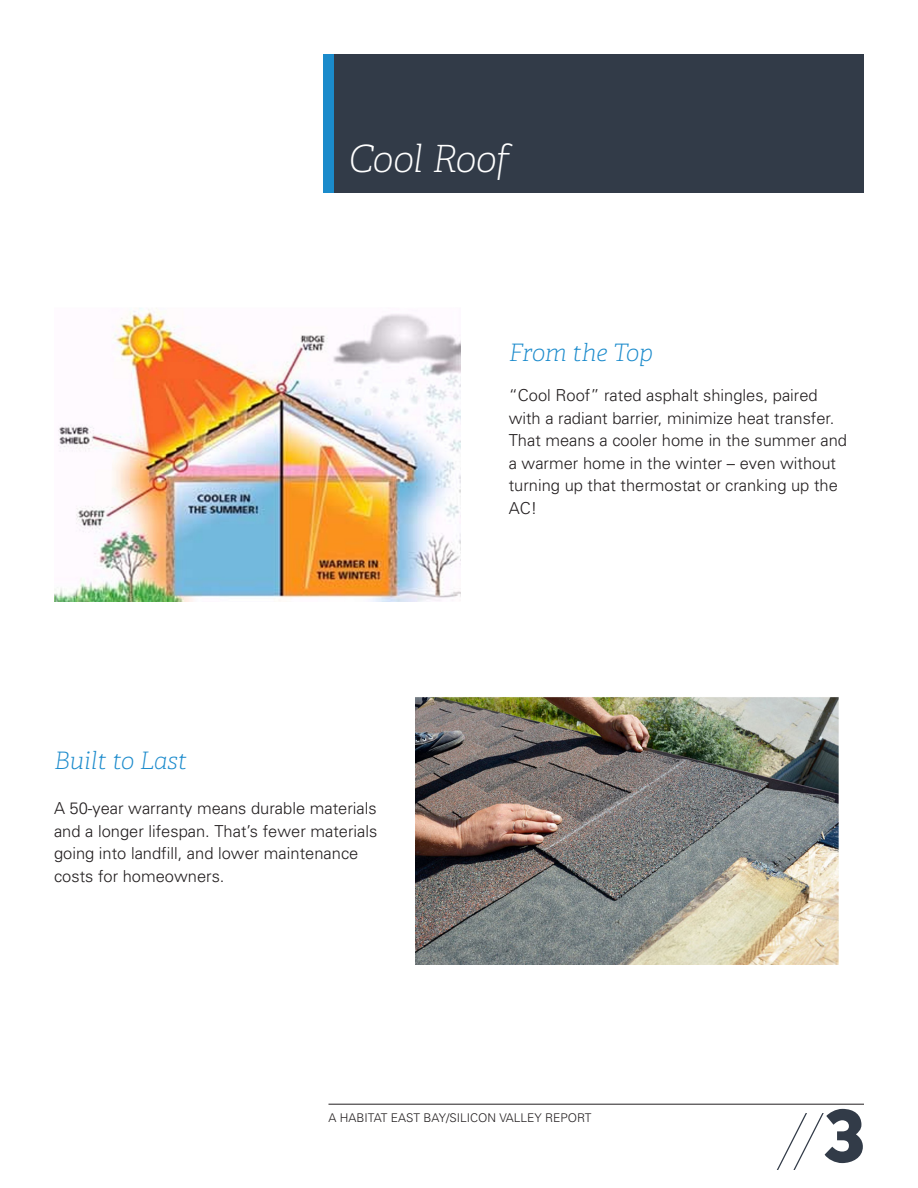
<style>
.page{position:relative;width:918px;height:1188px;background:#fff}
.page>*{position:absolute;margin:0;border:0;box-sizing:border-box;transform-origin:0 0}
.t1{font:100 61.5px "Gotham";color:#323b48}
.t2{font:italic 100 37.5px "Adelle";letter-spacing:-.015em;color:#fff}
.t3{font:italic 100 24px "Adelle";color:#1c8bcc}
.t4{font:300 16.5px/22.5px "Univers";color:#231f20}
.t5{font:300 12px "Univers";color:#231f20}
.s1{font-family:"Chunk Five";font-weight:400;font-size:75px}
</style>
<div class="page">
<div style="left:328px;top:54px;width:536px;height:138px;background:#323b48"></div>
<svg style="left:707px;top:1103px;width:157px;height:1px"></svg>
<hr style="left:328px;top:1104px;width:536px;height:1px;background:#231f20">
<div style="left:323px;top:54px;width:11px;height:138px;background:#1b8bcb"></div>
<img style="left:54px;top:308px;width:407px;height:293px">
<img style="left:416px;top:697px;width:423px;height:267px">
<p class="t2" style="left:349px;top:136px;width:162px">Cool Roof</p>
<p class="t3" style="left:54px;top:746px;width:134px">Built to Last</p>
<p class="t4" style="left:54px;top:797px;width:325px">A 50-year warranty means durable materials and a longer lifespan. That’s fewer materials going into landfill, and lower maintenance costs for homeowners.</p>
<p class="t3" style="left:509px;top:338px;width:146px">From the Top</p>
<p class="t4" style="left:509px;top:384px;width:340px">“Cool Roof” rated asphalt shingles, paired with a radiant barrier, minimize heat transfer.<br>That means a cooler home in the summer and a warmer home in the winter – even without turning up that thermostat or cranking up the AC!</p>
<p class="t5" style="left:328px;top:1111px;width:265px">A HABITAT EAST BAY/SILICON VALLEY REPORT</p>
<p class="t1" style="left:778px;top:1103px;width:88px">//<span class="s1">3</span></p>
</div>
